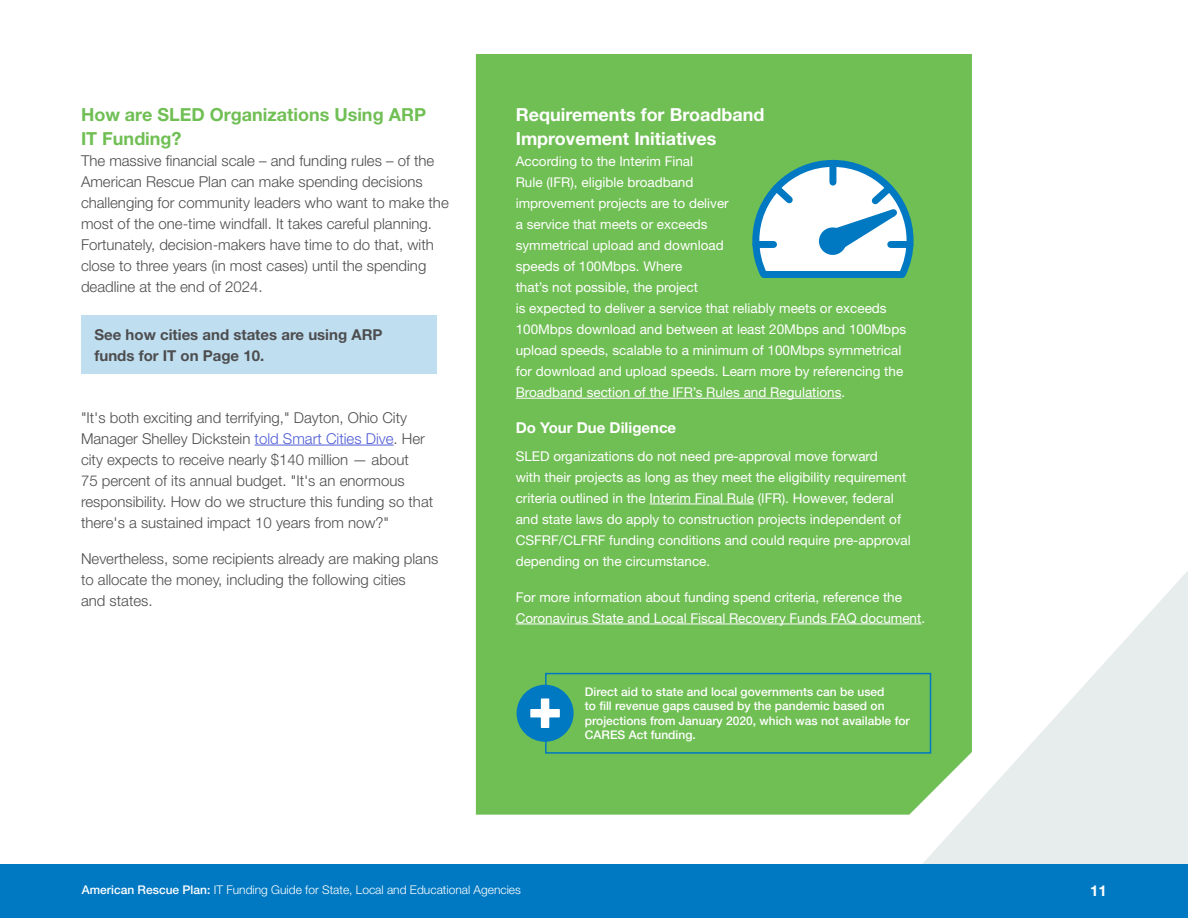
<style>
.page{position:relative;width:1188px;height:918px;background:#fff}
.page>*{position:absolute;margin:0;border:0;box-sizing:border-box;transform-origin:0 0}
.t1{font:700 18px/24px "Helvetica Neue LT Std";color:#fff}
.t2{font:700 18px/24px "Helvetica Neue LT Std";color:#70bf54}
.t3{font:300 15px/21px "Helvetica Neue LT Std";color:#4d4d4f}
.t4{font:700 15px/21px "Helvetica Neue LT Std";color:#4d4d4f}
.t5{font:700 15px "Helvetica Neue LT Std";color:#fff}
.t6{font:13.5px/21px "Helvetica Neue LT Std";color:#fff}
.t7{font:500 12px/14.4px "Helvetica Neue LT Std";color:#fff}
.t8{font:300 12px "Helvetica Neue LT Std";color:#fff}
.s1{color:#4f5cd6}
.s2{font-weight:500}
</style>
<div class="page">
<div style="left:0;top:864px;width:1188px;height:54px;background:#0079c2"></div>
<svg style="left:923px;top:571px;width:265px;height:293px;fill:#e7ecec"></svg>
<div style="left:476px;top:54px;width:496px;height:761px;background:#70bf54"></div>
<hr style="left:255px;top:445px;width:139px;height:1px;background:#4f5cd6">
<div style="left:81px;top:315px;width:355px;height:59px;background:#bfdef0"></div>
<hr style="left:516px;top:398px;width:326px;height:1px;background:#fff">
<hr style="left:649px;top:504px;width:105px;height:1px;background:#fff">
<hr style="left:516px;top:624px;width:405px;height:1px;background:#fff">
<svg style="left:749px;top:156px;width:168px;height:126px"></svg>
<div style="left:822px;top:231px;width:21px;height:20px;background:#0079c2;border-radius:50%"></div>
<div style="left:819px;top:227px;width:27px;height:28px;border:7px solid #0079c2;border-radius:50%"></div>
<div style="left:517px;top:685px;width:57px;height:57px;background:#0079c2;border-radius:50%"></div>
<svg style="left:530px;top:672px;width:402px;height:82px;background:#67b960"></svg>
<h1 class="t2" style="left:81px;top:102px;width:347px">How are SLED Organizations Using ARP<br>IT Funding?</h1>
<p class="t3" style="left:81px;top:150px;width:369px">The massive financial scale – and funding rules – of the American Rescue Plan can make spending decisions challenging for community leaders who want to make the most of the one-time windfall. It takes careful planning.<br>Fortunately, decision-makers have time to do that, with close to three years (in most cases) until the spending deadline at the end of 2024.</p>
<p class="t4" style="left:94px;top:323px;width:290px">See how cities and states are using ARP funds for IT on Page 10.</p>
<p class="t3" style="left:81px;top:406px;width:354px">"It's both exciting and terrifying," Dayton, Ohio City Manager Shelley Dickstein <span class="s1">told Smart Cities Dive</span>. Her city expects to receive nearly $140 million — about<br>75 percent of its annual budget. "It's an enormous responsibility. How do we structure this funding so that there's a sustained impact 10 years from now?"</p>
<p class="t3" style="left:81px;top:547px;width:359px">Nevertheless, some recipients already are making plans to allocate the money, including the following cities<br>and states.</p>
<h1 class="t1" style="left:516px;top:102px;width:250px">Requirements for Broadband<br>Improvement Initiatives</h1>
<p class="t6" style="left:516px;top:150px;width:392px">According to the Interim Final<br>Rule (IFR), eligible broadband<br>improvement projects are to deliver<br>a service that meets or exceeds<br>symmetrical upload and download<br>speeds of 100Mbps. Where<br>that’s not possible, the project<br>is expected to deliver a service that reliably meets or exceeds 100Mbps download and between at least 20Mbps and 100Mbps upload speeds, scalable to a minimum of 100Mbps symmetrical for download and upload speeds. Learn more by referencing the Broadband section of the IFR’s Rules and Regulations.</p>
<p class="t5" style="left:516px;top:418px;width:162px">Do Your Due Diligence</p>
<p class="t6" style="left:516px;top:445px;width:397px">SLED organizations do not need pre-approval move forward<br>with their projects as long as they meet the eligibility requirement criteria outlined in the Interim Final Rule (IFR). However, federal and state laws do apply to construction projects independent of CSFRF/CLFRF funding conditions and could require pre-approval depending on the circumstance.</p>
<p class="t6" style="left:516px;top:586px;width:411px">For more information about funding spend criteria, reference the<br>Coronavirus State and Local Fiscal Recovery Funds FAQ document.</p>
<p class="t7" style="left:585px;top:684px;width:326px">Direct aid to state and local governments can be used<br>to fill revenue gaps caused by the pandemic based on projections from January 2020, which was not available for CARES Act funding.</p>
<p class="t8" style="left:82px;top:883px;width:441px"><span class="s2">American Rescue Plan:</span> IT Funding Guide for State, Local and Educational Agencies</p>
<p class="t5" style="left:1090px;top:882px;width:18px">11</p>
</div>
